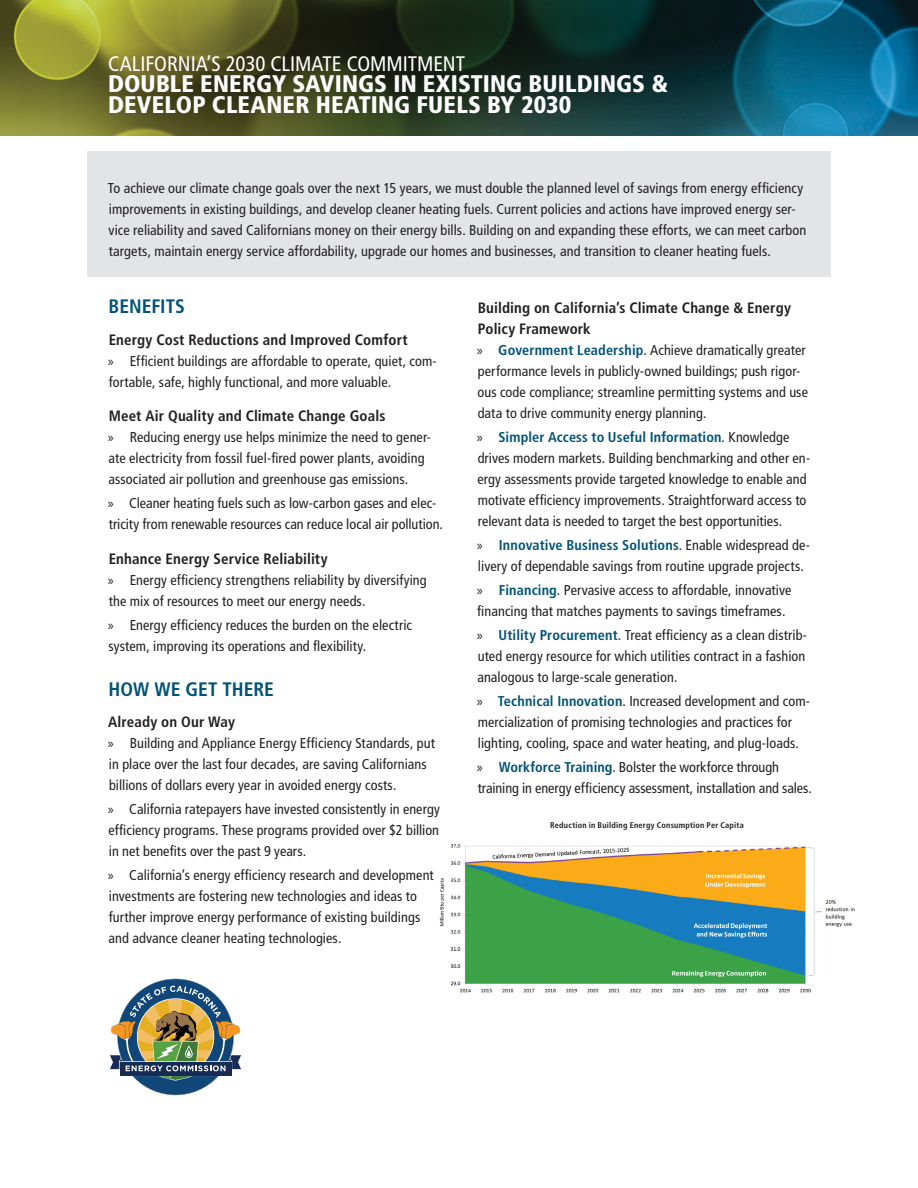
<style>
.page{position:relative;width:918px;height:1188px;background:#fff}
.page>*{position:absolute;margin:0;border:0;box-sizing:border-box;transform-origin:0 0}
.t1{font:900 condensed 24px/21px "Frutiger LT Std";letter-spacing:.005em;color:#fff}
.Subtitle{font:condensed 21px "Frutiger LT Std";letter-spacing:-.005em;color:#fff}
.Header_1{font:700 condensed 19.5px "Frutiger LT Std";color:#005378}
.Header_2{font:700 condensed 15px/21px "Frutiger LT Std";letter-spacing:.01em;color:#231f20}
.t2{font:condensed 14.25px/21px "Frutiger LT Std";letter-spacing:.005em;color:#231f20}
.t3{font:700 condensed 8.25px "Frutiger LT Std";letter-spacing:.025em;color:#231f20}
.s1{font-family:"Myriad Pro";font-stretch:normal}
.s2{font-weight:700;color:#005378}
</style>
<div class="page">
<img style="left:439px;top:844px;width:416px;height:149px">
<div style="left:87px;top:151px;width:744px;height:126px;background:#e3e4e5"></div>
<img style="left:0;top:0;width:918px;height:136px">
<svg style="left:110px;top:978px;width:131px;height:118px"></svg>
<p class="Subtitle" style="left:108px;top:51px;width:359px">CALIFORNIA’S 2030 CLIMATE COMMITMENT</p>
<p class="t1" style="left:108px;top:73px;width:562px">DOUBLE ENERGY SAVINGS IN EXISTING BUILDINGS &amp;<br>DEVELOP CLEANER HEATING FUELS BY 2030</p>
<p class="t2" style="left:108px;top:178px;width:700px">To achieve our climate change goals over the next 15 years, we must double the planned level of savings from energy efficiency improvements in existing buildings, and develop cleaner heating fuels. Current policies and actions have improved energy ser&shy;vice reliability and saved Californians money on their energy bills. Building on and expanding these efforts, we can meet carbon targets, maintain energy service affordability, upgrade our homes and businesses, and transition to cleaner heating fuels.</p>
<p class="Header_1" style="left:109px;top:295px;width:78px">BENEFITS</p>
<p class="Header_2" style="left:109px;top:329px;width:300px">Energy Cost Reductions and Improved Comfort</p>
<p class="t2" style="left:108px;top:350px;width:330px"><span class="s1">»</span> Efficient buildings are affordable to operate, quiet, com&shy;fortable, safe, highly functional, and more valuable.</p>
<p class="Header_2" style="left:109px;top:405px;width:278px">Meet Air Quality and Climate Change Goals</p>
<p class="t2" style="left:108px;top:427px;width:325px"><span class="s1">»</span> Reducing energy use helps minimize the need to gener&shy;ate electricity from fossil fuel-fired power plants, avoiding associated air pollution and greenhouse gas emissions.</p>
<p class="t2" style="left:108px;top:493px;width:337px"><span class="s1">»</span> Cleaner heating fuels such as low-carbon gases and elec&shy;tricity from renewable resources can reduce local air pollution.</p>
<p class="Header_2" style="left:109px;top:548px;width:221px">Enhance Energy Service Reliability</p>
<p class="t2" style="left:108px;top:569px;width:320px"><span class="s1">»</span> Energy efficiency strengthens reliability by diversifying the mix of resources to meet our energy needs.</p>
<p class="t2" style="left:108px;top:614px;width:306px"><span class="s1">»</span> Energy efficiency reduces the burden on the electric system, improving its operations and flexibility.</p>
<p class="Header_1" style="left:109px;top:677px;width:167px">HOW WE GET THERE</p>
<p class="Header_2" style="left:108px;top:711px;width:129px">Already on Our Way</p>
<p class="t2" style="left:108px;top:733px;width:329px"><span class="s1">»</span> Building and Appliance Energy Efficiency Standards, put in place over the last four decades, are saving Californians billions of dollars every year in avoided energy costs.</p>
<p class="t2" style="left:108px;top:799px;width:333px;text-align:justify"><span class="s1">»</span> California ratepayers have invested consistently in energy efficiency programs. These programs provided over $2 billion in net benefits over the past 9 years.</p>
<p class="t2" style="left:108px;top:865px;width:327px"><span class="s1">»</span> California’s energy efficiency research and development investments are fostering new technologies and ideas to further improve energy performance of existing buildings and advance cleaner heating technologies.</p>
<p class="Header_2" style="left:478px;top:297px;width:315px">Building on California’s Climate Change &amp; Energy<br>Policy Framework</p>
<p class="t2" style="left:477px;top:340px;width:333px"><span class="s1">»</span> <span class="s2">Government Leadership</span>. Achieve dramatically greater performance levels in publicly-owned buildings; push rigor&shy;ous code compliance; streamline permitting systems and use data to drive community energy planning.</p>
<p class="t2" style="left:477px;top:427px;width:335px"><span class="s1">»</span> <span class="s2">Simpler Access to Useful Information</span>. Knowledge drives modern markets. Building benchmarking and other en&shy;ergy assessments provide targeted knowledge to enable and motivate efficiency improvements. Straightforward access to relevant data is needed to target the best opportunities.</p>
<p class="t2" style="left:477px;top:535px;width:335px"><span class="s1">»</span> <span class="s2">Innovative Business Solutions</span>. Enable widespread de&shy;livery of dependable savings from routine upgrade projects.</p>
<p class="t2" style="left:477px;top:580px;width:316px"><span class="s1">»</span> <span class="s2">Financing</span>. Pervasive access to affordable, innovative financing that matches payments to savings timeframes.</p>
<p class="t2" style="left:477px;top:625px;width:332px"><span class="s1">»</span> <span class="s2">Utility Procurement</span>. Treat efficiency as a clean distrib&shy;uted energy resource for which utilities contract in a fashion analogous to large-scale generation.</p>
<p class="t2" style="left:477px;top:691px;width:335px"><span class="s1">»</span> <span class="s2">Technical Innovation</span>. Increased development and com&shy;mercialization of promising technologies and practices for lighting, cooling, space and water heating, and plug-loads.</p>
<p class="t2" style="left:477px;top:757px;width:337px"><span class="s1">»</span> <span class="s2">Workforce Training</span>. Bolster the workforce through training in energy efficiency assessment, installation and sales.</p>
<p class="t3" style="left:550px;top:820px;width:195px">Reduction in Building Energy Consumption Per Capita</p>
</div>
